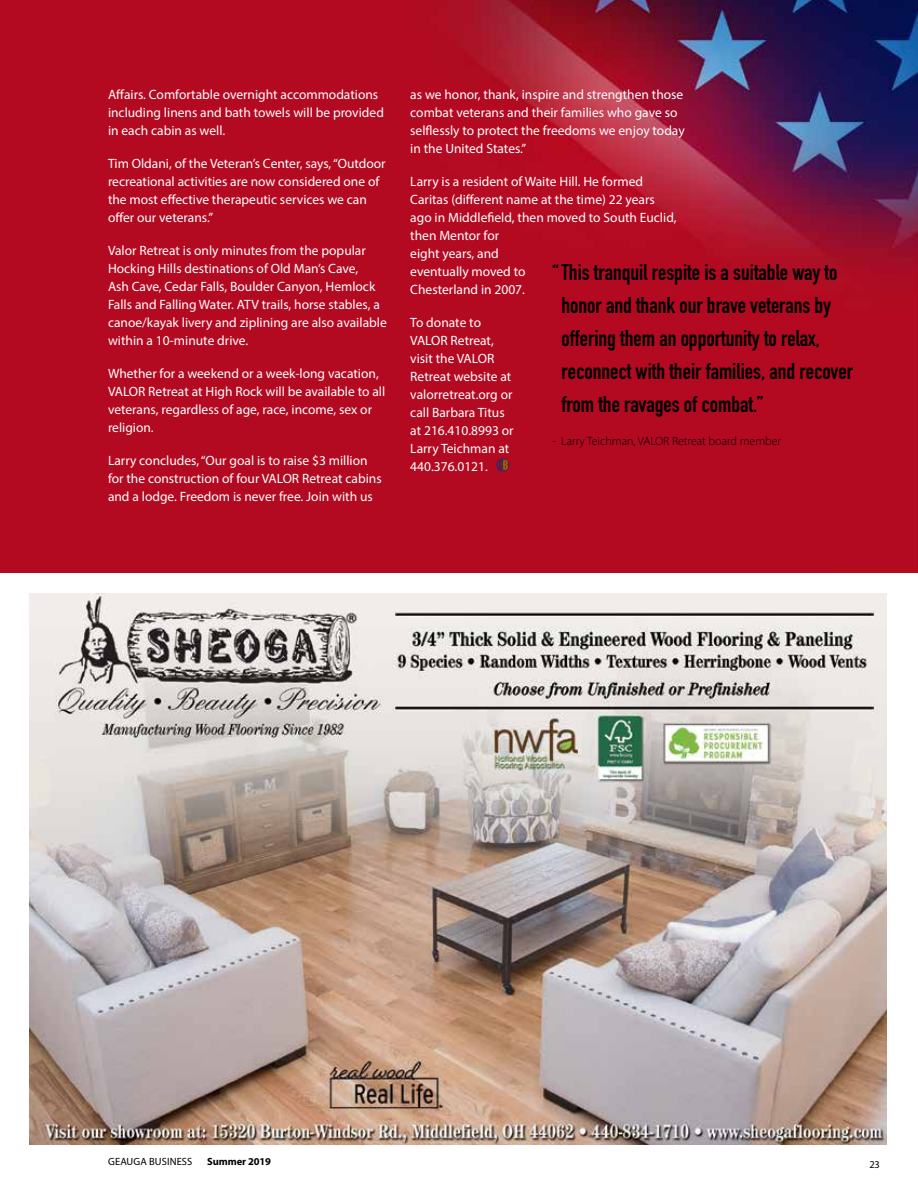
<style>
.page{position:relative;width:918px;height:1188px;background:#fff}
.page>*{position:absolute;margin:0;border:0;box-sizing:border-box;transform-origin:0 0}
.t1{font:700 22.5px/33px "DIN Condensed";color:#000}
.t2{font:13.5px/18px "Myriad Pro";color:#fff}
.t3{font:300 12px "Myriad Pro";color:#000}
.t4{font:10.5px "Myriad Pro";letter-spacing:.01em;color:#000}
.t5{font:700 10.5px "Myriad Pro";letter-spacing:-.01em;color:#000}
</style>
<div class="page">
<img style="left:0;top:0;width:918px;height:572px">
<div style="left:497px;top:459px;width:12px;height:12px;border:1px solid #242d69;border-radius:50%"></div>
<svg style="left:499px;top:460px;width:9px;height:10px"></svg>
<img style="left:30px;top:593px;width:857px;height:552px">
<p class="t2" style="left:108px;top:85px;width:277px">Affairs. Comfortable overnight accommodations including linens and bath towels will be provided in each cabin as well.</p>
<p class="t2" style="left:108px;top:154px;width:279px">Tim Oldani, of the Veteran’s Center, says, “Outdoor recreational activities are now considered one of the most effective therapeutic services we can offer our veterans.”</p>
<p class="t2" style="left:108px;top:241px;width:280px">Valor Retreat is only minutes from the popular Hocking Hills destinations of Old Man’s Cave,<br>Ash Cave, Cedar Falls, Boulder Canyon, Hemlock Falls and Falling Water. ATV trails, horse stables, a canoe/kayak livery and ziplining are also available within a 10-minute drive.</p>
<p class="t2" style="left:108px;top:364px;width:279px">Whether for a weekend or a week-long vacation, VALOR Retreat at High Rock will be available to all veterans, regardless of age, race, income, sex or religion.</p>
<p class="t2" style="left:108px;top:451px;width:275px">Larry concludes, “Our goal is to raise $3 million for the construction of four VALOR Retreat cabins and a lodge. Freedom is never free. Join with us</p>
<p class="t2" style="left:410px;top:85px;width:276px">as we honor, thank, inspire and strengthen those combat veterans and their families who gave so selflessly to protect the freedoms we enjoy today in the United States.”</p>
<p class="t2" style="left:410px;top:172px;width:268px">Larry is a resident of Waite Hill. He formed<br>Caritas (different name at the time) 22 years ago in Middlefield, then moved to South Euclid, then Mentor for<br>eight years, and<br>eventually moved to<br>Chesterland in 2007.</p>
<p class="t2" style="left:410px;top:313px;width:105px">To donate to<br>VALOR Retreat, visit the VALOR<br>Retreat website at valorretreat.org or call Barbara Titus at 216.410.8993 or<br>Larry Teichman at<br>440.376.0121.</p>
<h1 class="t1" style="left:561px;top:256px;width:293px;text-indent:-9px">“This tranquil respite is a suitable way to honor and thank our brave veterans by offering them an opportunity to relax, reconnect with their families, and recover from the ravages of combat.”</h1>
<p class="t3" style="left:552px;top:434px;width:230px">- Larry Teichman, VALOR Retreat board member</p>
<p class="t4" style="left:108px;top:1155px;width:86px">GEAUGA BUSINESS</p>
<p class="t4" style="left:869px;top:1158px;width:12px">23</p>
<p class="t5" style="left:207px;top:1155px;width:65px">Summer 2019</p>
</div>
